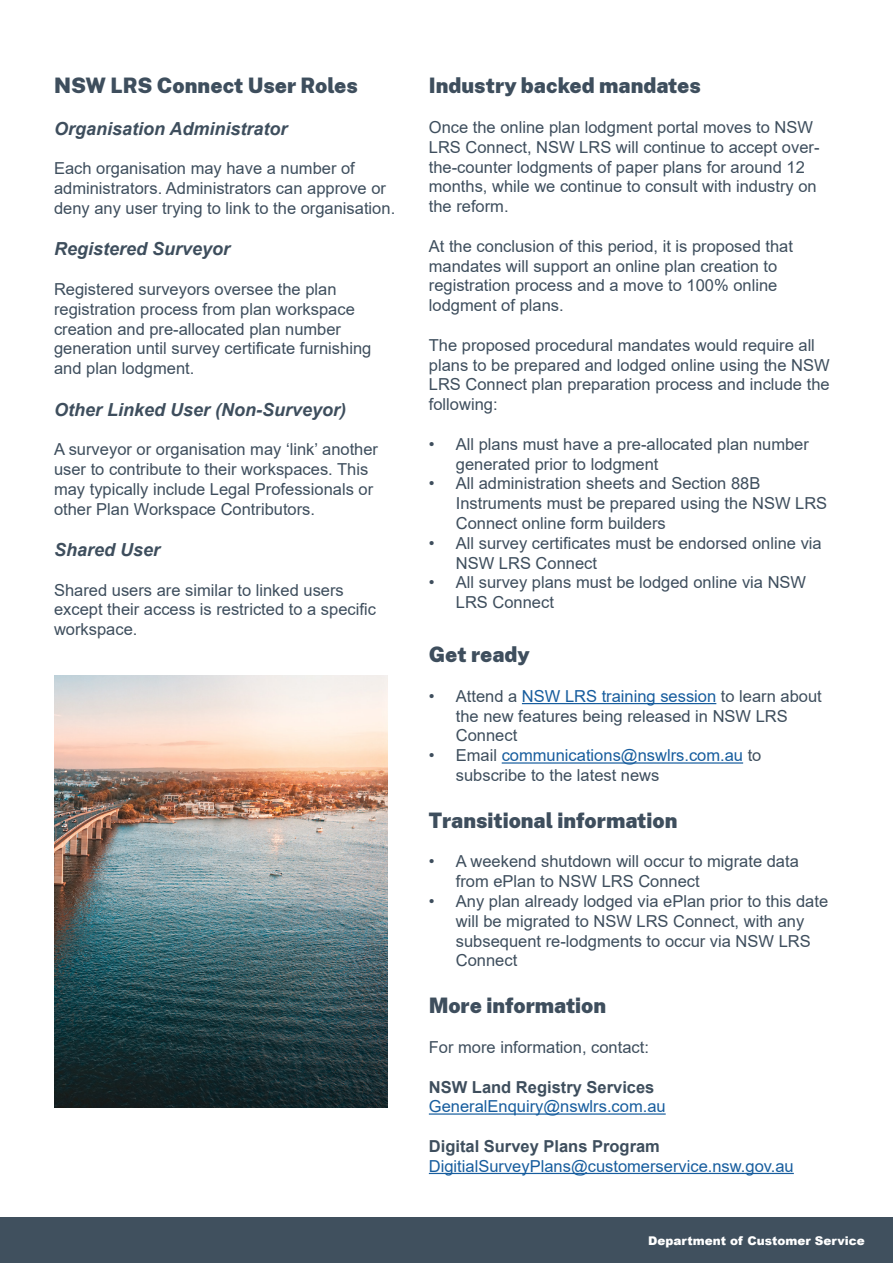
<style>
.page{position:relative;width:893px;height:1263px;background:#fff}
.page>*{position:absolute;margin:0;border:0;box-sizing:border-box;transform-origin:0 0}
.t1{font:900 21px "Public Sans";color:#3e4e5d}
.t2{font:italic 700 18px "Arial";color:#3e4e5d}
.t3{font:16.5px/19.8px "Arial";color:#3e4e5d}
.t4{font:16.5px "Arial";color:#175d9e}
.t5{font:700 16.5px "Arial";color:#3e4e5d}
.t6{font:900 12px "Arial";color:#fff}
.s1{color:#175d9e}
</style>
<div class="page">
<hr style="left:522px;top:703px;width:194px;height:1px;background:#175d9e">
<hr style="left:502px;top:762px;width:241px;height:2px;background:#175d9e">
<hr style="left:429px;top:1113px;width:237px;height:2px;background:#175d9e">
<hr style="left:429px;top:1173px;width:365px;height:1px;background:#175d9e">
<img style="left:54px;top:676px;width:333px;height:432px">
<div style="left:1px;top:1217px;width:892px;height:46px;background:#40505e"></div>
<p class="t1" style="left:54px;top:70px;width:305px">NSW LRS Connect User Roles</p>
<p class="t2" style="left:54px;top:116px;width:235px">Organisation Administrator</p>
<p class="t3" style="left:54px;top:159px;width:343px">Each organisation may have a number of administrators. Administrators can approve or deny any user trying to link to the organisation.</p>
<p class="t2" style="left:54px;top:237px;width:178px">Registered Surveyor</p>
<p class="t3" style="left:54px;top:279px;width:319px">Registered surveyors oversee the plan registration process from plan workspace creation and pre-allocated plan number generation until survey certificate furnishing and plan lodgment.</p>
<p class="t2" style="left:54px;top:397px;width:294px">Other Linked User (Non-Surveyor)</p>
<p class="t3" style="left:54px;top:439px;width:326px">A surveyor or organisation may ‘link’ another user to contribute to their workspaces. This may typically include Legal Professionals or other Plan Workspace Contributors.</p>
<p class="t2" style="left:54px;top:538px;width:108px">Shared User</p>
<p class="t3" style="left:54px;top:580px;width:323px">Shared users are similar to linked users except their access is restricted to a specific workspace.</p>
<p class="t1" style="left:429px;top:70px;width:274px">Industry backed mandates</p>
<p class="t3" style="left:429px;top:117px;width:392px">Once the online plan lodgment portal moves to NSW LRS Connect, NSW LRS will continue to accept over&shy;the-counter lodgments of paper plans for around 12 months, while we continue to consult with industry on the reform.</p>
<p class="t3" style="left:429px;top:236px;width:366px">At the conclusion of this period, it is proposed that mandates will support an online plan creation to registration process and a move to 100% online lodgment of plans.</p>
<p class="t3" style="left:429px;top:335px;width:402px">The proposed procedural mandates would require all plans to be prepared and lodged online using the NSW LRS Connect plan preparation process and include the following:</p>
<p class="t3" style="left:456px;top:434px;width:355px;text-indent:-27px">• All plans must have a pre-allocated plan number generated prior to lodgment</p>
<p class="t3" style="left:456px;top:474px;width:373px;text-indent:-27px">• All administration sheets and Section 88B<br>Instruments must be prepared using the NSW LRS<br>Connect online form builders</p>
<p class="t3" style="left:456px;top:533px;width:367px;text-indent:-27px">• All survey certificates must be endorsed online via<br>NSW LRS Connect</p>
<p class="t3" style="left:456px;top:573px;width:352px;text-indent:-27px">• All survey plans must be lodged online via NSW<br>LRS Connect</p>
<p class="t1" style="left:429px;top:638px;width:103px">Get ready</p>
<p class="t3" style="left:456px;top:686px;width:367px;text-indent:-27px">• Attend a <span class="s1">NSW LRS training session</span> to learn about the new features being released in NSW LRS<br>Connect</p>
<p class="t3" style="left:456px;top:745px;width:307px;text-indent:-27px">• Email <span class="s1">communications@nswlrs.com.au</span> to subscribe to the latest news</p>
<p class="t1" style="left:429px;top:804px;width:250px">Transitional information</p>
<p class="t3" style="left:456px;top:852px;width:344px;text-indent:-27px">• A weekend shutdown will occur to migrate data from ePlan to NSW LRS Connect</p>
<p class="t3" style="left:456px;top:891px;width:374px;text-indent:-27px">• Any plan already lodged via ePlan prior to this date will be migrated to NSW LRS Connect, with any subsequent re-lodgments to occur via NSW LRS Connect</p>
<p class="t1" style="left:429px;top:989px;width:179px">More information</p>
<p class="t3" style="left:429px;top:1037px;width:222px">For more information, contact:</p>
<p class="t5" style="left:429px;top:1075px;width:227px">NSW Land Registry Services</p>
<p class="t4" style="left:429px;top:1095px;width:238px">GeneralEnquiry@nswlrs.com.au</p>
<p class="t5" style="left:429px;top:1134px;width:233px">Digital Survey Plans Program</p>
<p class="t4" style="left:429px;top:1154px;width:366px">DigitialSurveyPlans@customerservice.nsw.gov.au</p>
<p class="t6" style="left:648px;top:1232px;width:218px">Department of Customer Service</p>
</div>
